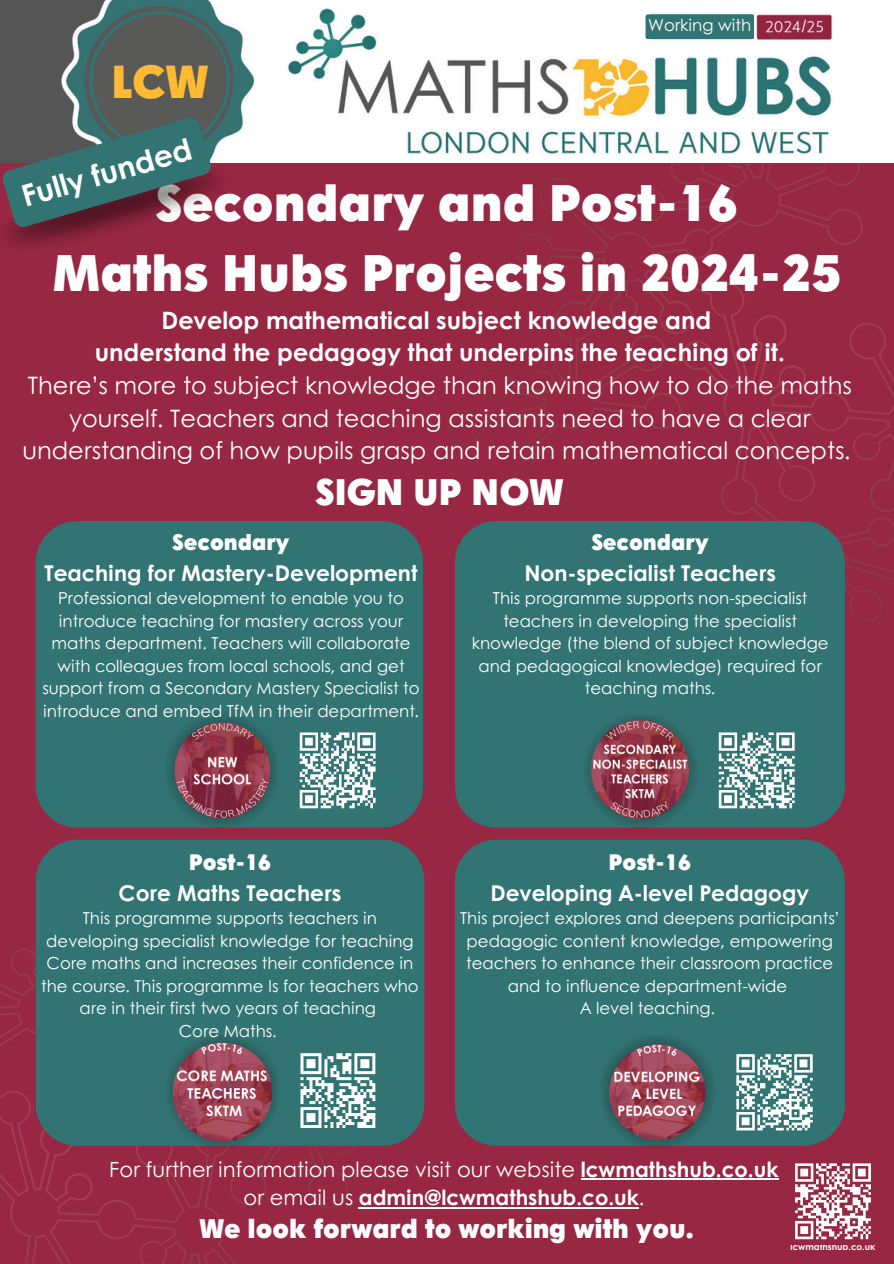
<style>
.page{position:relative;width:894px;height:1264px;background:#fff}
.page>*{position:absolute;margin:0;border:0;box-sizing:border-box;transform-origin:0 0}
.t1{font:900 49.95px/69.8px "Century Gothic";color:#fff;text-align:center}
.t2{font:900 45px "Century Gothic";color:#ffba33}
.t3{font:900 36px "Century Gothic";color:#fff}
.t4{font:700 30px "Century Gothic";color:#fff}
.t5{font:900 26.1px "Century Gothic";color:#fff}
.t6{font:24px/32.7px "Century Gothic";color:#fff;text-align:center}
.t7{font:700 21.75px/30.3px "Century Gothic";color:#fff;text-align:center}
.t8{font:21px/28.5px "Century Gothic";color:#fff;text-align:center}
.t9{font:16.5px/22.5px "Century Gothic";color:#fff;text-align:center}
.t10{font:700 9px "Century Gothic";color:#fff}
.s1{font-weight:700}
.s2{font-weight:900}
</style>
<div class="page">
<div style="left:0;top:0;width:893px;height:1263px;background:#972742"></div>
<img style="left:369px;top:162px;width:524px;height:595px">
<img style="left:0;top:728px;width:492px;height:535px">
<div style="left:454px;top:521px;width:390px;height:306px;background:#327473;border-radius:42px"></div>
<div style="left:36px;top:521px;width:386px;height:306px;background:#327473;border-radius:42px"></div>
<svg style="left:163px;top:717px;width:117px;height:111px"></svg>
<img style="left:174px;top:722px;width:96px;height:96px;border-radius:50%">
<div style="left:36px;top:839px;width:388px;height:306px;background:#327473;border-radius:42px"></div>
<svg style="left:164px;top:1037px;width:117px;height:112px"></svg>
<img style="left:173px;top:1042px;width:99px;height:99px;border-radius:50%">
<div style="left:454px;top:839px;width:390px;height:306px;background:#327473;border-radius:42px"></div>
<svg style="left:597px;top:1037px;width:119px;height:110px"></svg>
<img style="left:609px;top:1044px;width:96px;height:96px;border-radius:50%">
<img style="left:0;top:0;width:893px;height:162px">
<img style="left:0;top:144px;width:241px;height:102px">
<svg style="left:2px;top:11px;width:228px;height:216px;background:#565d60"></svg>
<div style="left:645px;top:14px;width:109px;height:25px;background:#327473;border-radius:2px"></div>
<hr style="left:580px;top:1178px;width:198px;height:2px;background:#fff">
<hr style="left:359px;top:1206px;width:279px;height:2px;background:#fff">
<svg style="left:299px;top:732px;width:77px;height:77px"></svg>
<svg style="left:300px;top:1053px;width:75px;height:74px"></svg>
<hr style="left:357px;top:1124px;width:18px;height:3px;background:#fff">
<svg style="left:736px;top:1054px;width:77px;height:77px"></svg>
<svg style="left:581px;top:724px;width:117px;height:104px"></svg>
<img style="left:586px;top:716px;width:107px;height:107px;border-radius:50%">
<svg style="left:718px;top:732px;width:77px;height:77px"></svg>
<svg style="left:795px;top:1163px;width:76px;height:77px"></svg>
<p class="t9" style="left:648px;top:13px;width:104px">Working with</p>
<h4 class="t2" style="left:111px;top:47px;width:99px">LCW</h4>
<p class="t4" style="left:16px;top:175px;width:177px;rotate:-16deg">Fully funded</p>
<h6 class="t1" style="left:53px;top:166px;width:789px">Secondary and Post-16<br>Maths Hubs Projects in 2024-25</h6>
<h6 class="t6" style="left:22px;top:302px;width:830px"><span class="s1">Develop mathematical subject knowledge and<br>understand the pedagogy that underpins the teaching of it.<br></span>There’s more to subject knowledge than knowing how to do the maths yourself. Teachers and teaching assistants need to have a clear understanding of how pupils grasp and retain mathematical concepts.</h6>
<h6 class="t3" style="left:316px;top:465px;width:249px">SIGN UP NOW</h6>
<p class="t7" style="left:45px;top:526px;width:374px"><span class="s2">Secondary<br></span>Teaching for Mastery-Development</p>
<p class="t9" style="left:42px;top:586px;width:378px">Professional development to enable you to introduce teaching for mastery across your maths department. Teachers will collaborate with colleagues from local schools, and get support from a Secondary Mastery Specialist to introduce and embed TfM in their department.</p>
<h6 class="t7" style="left:524px;top:526px;width:253px"><span class="s2">Secondary<br></span>Non-specialist Teachers</h6>
<h6 class="t9" style="left:471px;top:586px;width:358px">This programme supports non-specialist teachers in developing the specialist knowledge (the blend of subject knowledge and pedagogical knowledge) required for teaching maths.</h6>
<p class="t7" style="left:119px;top:846px;width:224px"><span class="s2">Post-16<br></span>Core Maths Teachers</p>
<p class="t9" style="left:41px;top:906px;width:379px">This programme supports teachers in developing specialist knowledge for teaching Core maths and increases their confidence in the course. This programme Is for teachers who are in their first two years of teaching<br>Core Maths.</p>
<p class="t7" style="left:490px;top:846px;width:320px"><span class="s2">Post-16<br></span>Developing A-level Pedagogy</p>
<p class="t9" style="left:460px;top:906px;width:380px">This project explores and deepens participants’ pedagogic content knowledge, empowering teachers to enhance their classroom practice and to influence department-wide<br>A level teaching.</p>
<p class="t8" style="left:109px;top:1153px;width:670px">For further information please visit our website <span class="s1">lcwmathshub.co.uk </span>or email us <span class="s1">admin@lcwmathshub.co.uk</span>.</p>
<p class="t5" style="left:199px;top:1208px;width:496px">We look forward to working with you.</p>
<p class="t10" style="left:790px;top:1239px;width:86px">lcwmathshub.co.uk</p>
</div>
